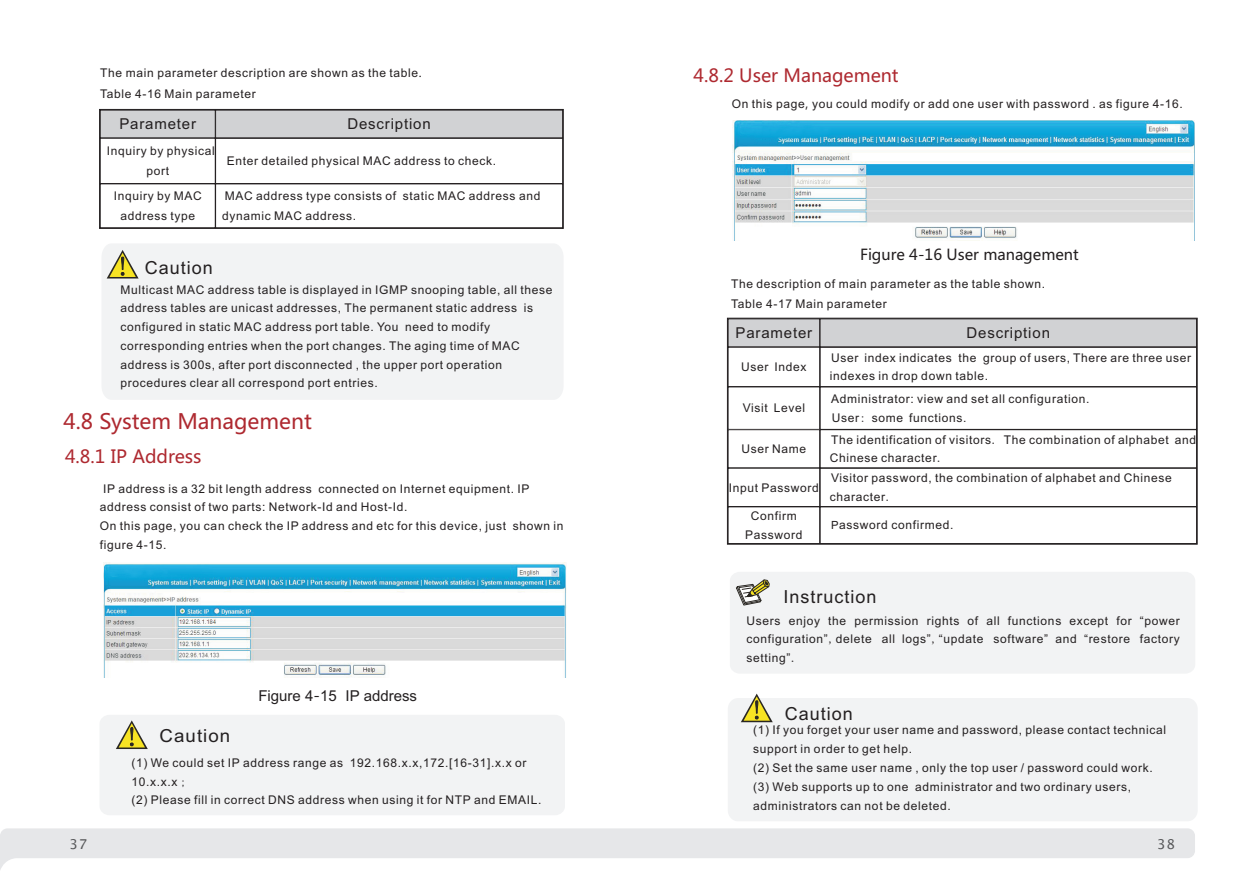
<style>
.page{position:relative;width:1259px;height:893px;background:#fff}
.page>*{position:absolute;margin:0;border:0;box-sizing:border-box;transform-origin:0 0}
.t1{font:21px "Microsoft Ya Hei";color:#ae2930}
.t2{font:18px "Microsoft Ya Hei";color:#ae2930}
.t3{font:18px "Arial";letter-spacing:.055em;color:#231f20}
.t4{font:18px "Arial";letter-spacing:.055em;color:#231f20;scale:1.04 1}
.t5{font:15px "Arial";letter-spacing:.055em;color:#231f20}
.t6{font:15px "Microsoft Ya Hei";color:#231f20}
.t7{font:15px "Arial";color:#231f20}
.t8{font:13.5px "Lucida Sans Unicode";color:#57585a}
.t9{font:12px/18.8px "Arial";letter-spacing:.055em;color:#231f20}
.s1{font-family:"Microsoft Ya Hei"}
.s2{font-family:"MS Gothic"}
.s3{font-family:"Sim Sun"}
.s4{font-size:11.25px}
</style>
<div class="page">
<div style="left:728px;top:698px;width:469px;height:123px;background:#f2f3f4;border-radius:11px"></div>
<svg style="left:741px;top:694px;width:32px;height:28px"></svg>
<div style="left:102px;top:244px;width:461px;height:156px;background:#f2f3f4"></div>
<svg style="left:0;top:828px;width:1195px;height:42px;fill:#e6e7e9"></svg>
<svg style="left:107px;top:250px;width:32px;height:28px"></svg>
<div style="left:100px;top:110px;width:115px;height:28px;background:#d1d2d4"></div>
<div style="left:216px;top:110px;width:346px;height:28px;background:#d1d2d4"></div>
<div style="left:100px;top:138px;width:115px;height:46px;border:1px solid #231f20"></div>
<div style="left:215px;top:138px;width:348px;height:46px;border:1px solid #231f20"></div>
<div style="left:99px;top:109px;width:465px;height:120px;border:1px solid #231f20"></div>
<img style="left:104px;top:563px;width:462px;height:114px">
<div style="left:728px;top:319px;width:92px;height:28px;background:#d1d2d4"></div>
<div style="left:728px;top:319px;width:92px;height:28px;border:1px solid #231f20"></div>
<div style="left:820px;top:319px;width:376px;height:28px;background:#d1d2d4"></div>
<div style="left:820px;top:319px;width:376px;height:28px;border:1px solid #231f20"></div>
<div style="left:728px;top:347px;width:92px;height:40px;border:1px solid #231f20"></div>
<div style="left:820px;top:347px;width:376px;height:40px;border:1px solid #231f20"></div>
<div style="left:728px;top:387px;width:92px;height:43px;border:1px solid #231f20"></div>
<div style="left:820px;top:387px;width:376px;height:43px;border:1px solid #231f20"></div>
<div style="left:728px;top:468px;width:92px;height:39px;border:1px solid #231f20"></div>
<div style="left:820px;top:468px;width:376px;height:39px;border:1px solid #231f20"></div>
<div style="left:727px;top:318px;width:470px;height:227px;border:1px solid #231f20"></div>
<div style="left:730px;top:572px;width:465px;height:102px;background:#f2f3f4;border-radius:10px"></div>
<svg style="left:736px;top:579px;width:34px;height:27px"></svg>
<div style="left:100px;top:715px;width:465px;height:100px;background:#f2f3f4;border-radius:10px"></div>
<svg style="left:116px;top:720px;width:32px;height:29px"></svg>
<img style="left:732px;top:121px;width:462px;height:119px">
<p class="t9" style="left:100px;top:63px;width:323px;line-height:21px">The main parameter description are shown as the table<span class="s1">.<br></span>Table 4-16 Main parameter</p>
<p class="t5" style="left:119px;top:118px;width:78px">Parameter</p>
<p class="t5" style="left:347px;top:118px;width:85px">Description</p>
<p class="t9" style="left:107px;top:142px;width:110px;line-height:20.1px;text-align:center">Inquiry by physical port</p>
<p class="t9" style="left:227px;top:153px;width:271px">Enter detailed physical MAC address to check.</p>
<p class="t9" style="left:114px;top:187px;width:90px;line-height:20.1px;text-align:center">Inquiry by MAC address type</p>
<p class="t9" style="left:222px;top:187px;width:320px;line-height:20.1px">MAC address type consists of static MAC address and dynamic MAC address.</p>
<h2 class="t3" style="left:145px;top:261px;width:70px">Caution</h2>
<p class="t9" style="left:120px;top:281px;width:434px">Multicast MAC address table is displayed in IGMP snooping table, all these address tables are unicast addresses, The permanent static address is configured in static MAC address port table. You need to modify corresponding entries when the port changes. The aging time of MAC address is 300s, after port disconnected , the upper port operation procedures clear all correspond port entries.</p>
<h1 class="t1" style="left:63px;top:412px;width:250px">4.8 System Management</h1>
<h2 class="t2" style="left:65px;top:449px;width:138px">4.8.1 IP Address</h2>
<p class="t9" style="left:100px;top:480px;width:465px">IP address is a 32 bit length address connected on Internet equipment. IP address consist of two parts: Network-Id and Host-Id.<br>On this page, you can check the IP address and etc for this device, just shown in figure 4-15.</p>
<h2 class="t4" style="left:160px;top:729px;width:69px">Caution</h2>
<p class="t7" style="left:258px;top:690px;width:160px">Figure 4<span class="s1">-</span>15 IP address</p>
<p class="t9" style="left:131px;top:754px;width:411px">(1) We could set IP address range as 192.168.x.x,172.[16-31].x.x or<br>10.x.x.x<span class="s2">；<br></span>(2) Please fill in correct DNS address when using it for NTP and EMAIL.</p>
<h2 class="t2" style="left:693px;top:68px;width:207px">4.8.2 User Management</h2>
<p class="t9" style="left:731px;top:96px;width:452px">On this page<span class="s1">,</span> you could modify or add one user with password . as figure 4-16.</p>
<p class="t6" style="left:860px;top:248px;width:220px">Figure 4-16 User management</p>
<p class="t9" style="left:731px;top:275px;width:315px;line-height:20.1px">The description of main parameter as the table shown.<br>Table 4-17 Main parameter</p>
<p class="t5" style="left:735px;top:327px;width:78px">Parameter</p>
<p class="t5" style="left:966px;top:327px;width:85px">Description</p>
<p class="t9" style="left:741px;top:359px;width:67px">User Index</p>
<p class="t9" style="left:830px;top:349px;width:363px">User index indicates the group of users, There are three user indexes in drop down table.</p>
<p class="t9" style="left:742px;top:400px;width:64px">Visit Level</p>
<p class="t9" style="left:831px;top:390px;width:260px">Administrator: view and set all configuration.<br>User<span class="s3">:</span> some functions.</p>
<p class="t9" style="left:741px;top:440px;width:66px">User Name</p>
<p class="t9" style="left:830px;top:431px;width:368px">The identification of visitors<span class="s3">.</span> The combination of alphabet and<br>Chinese character<span class="s3">.</span></p>
<p class="t9" style="left:729px;top:479px;width:92px">Input Password</p>
<p class="t9" style="left:830px;top:470px;width:343px">Visitor password, the combination of alphabet and Chinese character<span class="s3">.</span></p>
<p class="t9" style="left:745px;top:507px;width:59px;text-align:center">Confirm<br>Password</p>
<p class="t9" style="left:831px;top:517px;width:124px"><span class="s4">P</span>assword confirmed.</p>
<h2 class="t3" style="left:783px;top:590px;width:95px">Instruction</h2>
<p class="t9" style="left:746px;top:612px;width:435px;text-align:justify">Users enjoy the permission rights of all functions except for “power configuration”<span class="s3">,</span>delete all logs <span class="s3">,</span> update software and “restore factory setting”<span class="s3">.</span></p>
<p class="t9" style="left:927px;top:631px;width:17px">” “</p>
<p class="t9" style="left:1044px;top:631px;width:5px">”</p>
<h2 class="t3" style="left:785px;top:706px;width:70px">Caution</h2>
<p class="t9" style="left:753px;top:722px;width:414px">(1) If you forget your user name and password, please contact technical support in order to get help.<br>(2) Set the same user name , only the top user / password could work. (3) Web supports up to one administrator and two ordinary users, administrators can not be deleted.</p>
<p class="t8" style="left:69px;top:838px;width:19px">37</p>
<p class="t8" style="left:1157px;top:838px;width:19px">38</p>
</div>
